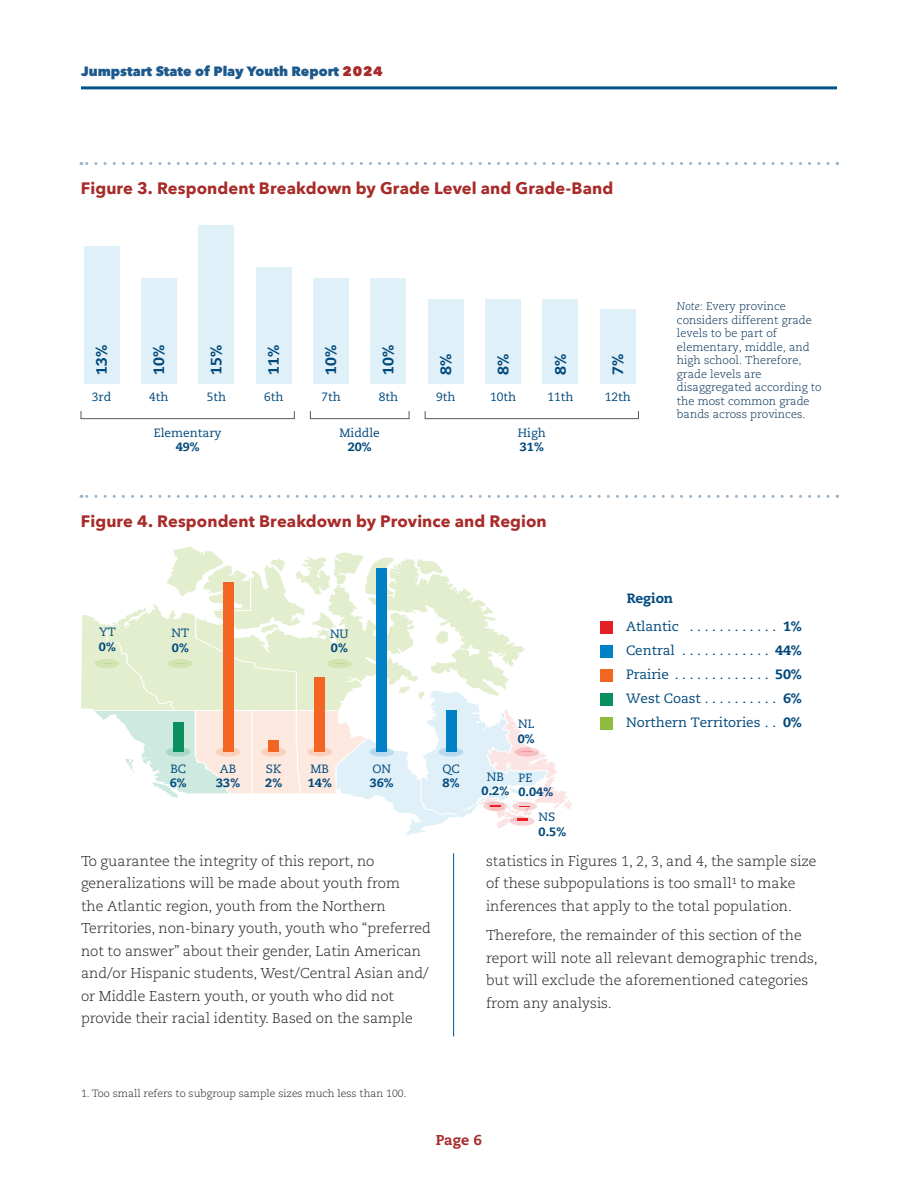
<style>
.page{position:relative;width:918px;height:1188px;background:#fff}
.page>*{position:absolute;margin:0;border:0;box-sizing:border-box;transform-origin:0 0}
.t1{font:700 16.5px "Avenir Next";letter-spacing:.005em;color:#a72b28}
.t2{font:800 15px "Caecilia LT Pro 85";color:#00497c}
.Body_copy{font:300 14.25px/22.5px "Caecilia LT Pro 45";color:#231f20}
.t3{font:800 14.25px "Caecilia LT Pro 85";color:#a62b29}
.t4{font:13.5px/24px "Caecilia LT Pro 55 Roman";color:#00497c;text-align:justify}
.t5{font:800 13.5px "Avenir Next";color:#1c598c}
.t6{font:800 13.5px "Caecilia LT Pro 85";color:#00497c}
.t7{font:12px "Caecilia LT Pro 55 Roman";color:#00497c}
.t8{font:800 12px "Caecilia LT Pro 85";color:#00497c}
.t9{font:300 11.25px/13.5px "Caecilia LT Pro 45";color:#002e56}
.Body_copy-2{font:300 10.5px "Caecilia LT Pro 45";color:#231f20}
.s1{color:#a62b29}
.s2{font-family:"Caecilia LT Pro 46";font-style:italic}
.s3{font-family:"Caecilia LT Pro 85";font-weight:800}
</style>
<div class="page">
<hr style="left:81px;top:86px;width:756px;height:3px;background:#005487">
<hr style="left:453px;top:853px;width:1px;height:183px;background:#005487">
<svg style="left:81px;top:162px;width:747px;height:3px"></svg>
<div style="left:84px;top:246px;width:35px;height:138px;background:#e0f0f8"></div>
<div style="left:141px;top:278px;width:36px;height:106px;background:#e0f0f8"></div>
<div style="left:199px;top:225px;width:35px;height:159px;background:#e0f0f8"></div>
<div style="left:256px;top:267px;width:35px;height:117px;background:#e0f0f8"></div>
<div style="left:314px;top:278px;width:35px;height:106px;background:#e0f0f8"></div>
<div style="left:371px;top:278px;width:35px;height:106px;background:#e0f0f8"></div>
<div style="left:428px;top:299px;width:35px;height:85px;background:#e0f0f8"></div>
<div style="left:486px;top:299px;width:35px;height:85px;background:#e0f0f8"></div>
<div style="left:543px;top:299px;width:35px;height:85px;background:#e0f0f8"></div>
<div style="left:600px;top:309px;width:35px;height:75px;background:#e0f0f8"></div>
<div style="left:81px;top:411px;width:214px;height:8px;border:1px solid #58595b"></div>
<div style="left:310px;top:411px;width:99px;height:8px;border:1px solid #58595b"></div>
<div style="left:425px;top:411px;width:214px;height:8px;border:1px solid #58595b"></div>
<svg style="left:81px;top:494px;width:747px;height:343px"></svg>
<svg style="left:439px;top:747px;width:24px;height:10px"></svg>
<div style="left:446px;top:710px;width:10px;height:42px;background:#0080c5"></div>
<div style="left:261px;top:747px;width:25px;height:10px;background:#fad0bc;border-radius:50%"></div>
<div style="left:268px;top:740px;width:11px;height:12px;background:#f26522"></div>
<div style="left:600px;top:621px;width:13px;height:13px;background:#e41f26"></div>
<div style="left:600px;top:645px;width:13px;height:13px;background:#0080c5"></div>
<div style="left:600px;top:669px;width:13px;height:13px;background:#f26522"></div>
<div style="left:600px;top:693px;width:13px;height:13px;background:#0a8f5f"></div>
<div style="left:600px;top:717px;width:13px;height:13px;background:#8ebc3f"></div>
<p class="t5" style="left:81px;top:63px;width:303px">Jumpstart State of Play Youth Report <span class="s1">2024</span></p>
<p class="t1" style="left:81px;top:174px;width:534px">Figure 3. Respondent Breakdown by Grade Level and Grade-Band</p>
<p class="t2" style="left:91px;top:375px;width:31px;rotate:-90deg">13%</p>
<p class="t7" style="left:92px;top:389px;width:21px">3rd</p>
<p class="t2" style="left:148px;top:375px;width:31px;rotate:-90deg">10%</p>
<p class="t2" style="left:206px;top:375px;width:31px;rotate:-90deg">15%</p>
<p class="t2" style="left:263px;top:375px;width:31px;rotate:-90deg">11%</p>
<p class="t2" style="left:321px;top:375px;width:31px;rotate:-90deg">10%</p>
<p class="t2" style="left:378px;top:375px;width:31px;rotate:-90deg">10%</p>
<p class="t2" style="left:435px;top:375px;width:23px;rotate:-90deg">8%</p>
<p class="t2" style="left:493px;top:375px;width:23px;rotate:-90deg">8%</p>
<p class="t2" style="left:550px;top:375px;width:23px;rotate:-90deg">8%</p>
<p class="t2" style="left:608px;top:375px;width:23px;rotate:-90deg">7%</p>
<p class="t7" style="left:149px;top:389px;width:21px">4th</p>
<p class="t7" style="left:207px;top:389px;width:21px">5th</p>
<p class="t7" style="left:264px;top:389px;width:21px">6th</p>
<p class="t7" style="left:321px;top:389px;width:21px">7th</p>
<p class="t7" style="left:379px;top:389px;width:21px">8th</p>
<p class="t7" style="left:436px;top:389px;width:21px">9th</p>
<p class="t7" style="left:490px;top:389px;width:28px">10th</p>
<p class="t7" style="left:548px;top:389px;width:28px">11th</p>
<p class="t7" style="left:605px;top:389px;width:28px">12th</p>
<p class="t7" style="left:154px;top:425px;width:69px">Elementary</p>
<p class="t8" style="left:176px;top:439px;width:25px">49%</p>
<p class="t7" style="left:340px;top:425px;width:42px">Middle</p>
<p class="t8" style="left:348px;top:439px;width:25px">20%</p>
<p class="t7" style="left:518px;top:425px;width:29px">High</p>
<p class="t8" style="left:520px;top:439px;width:25px">31%</p>
<p class="t1" style="left:81px;top:507px;width:467px">Figure 4. Respondent Breakdown by Province and Region</p>
<p class="t9" style="left:677px;top:299px;width:146px"><span class="s2">Note:</span> Every province considers different grade levels to be part of elementary, middle, and high school. Therefore, grade levels are disaggregated according to the most common grade bands across provinces.</p>
<p class="t7" style="left:99px;top:624px;width:18px">YT</p>
<p class="t8" style="left:99px;top:638px;width:18px">0%</p>
<p class="t7" style="left:172px;top:625px;width:19px">NT</p>
<p class="t8" style="left:172px;top:639px;width:18px">0%</p>
<p class="t7" style="left:330px;top:626px;width:20px">NU</p>
<p class="t8" style="left:331px;top:640px;width:18px">0%</p>
<p class="t7" style="left:170px;top:761px;width:17px">BC</p>
<p class="t8" style="left:170px;top:775px;width:18px">6%</p>
<p class="t7" style="left:220px;top:761px;width:18px">AB</p>
<p class="t8" style="left:216px;top:775px;width:25px">33%</p>
<p class="t7" style="left:266px;top:761px;width:17px">SK</p>
<p class="t8" style="left:265px;top:775px;width:18px">2%</p>
<p class="t7" style="left:311px;top:761px;width:20px">MB</p>
<p class="t8" style="left:308px;top:775px;width:25px">14%</p>
<p class="t7" style="left:372px;top:761px;width:20px">ON</p>
<p class="t8" style="left:370px;top:775px;width:25px">36%</p>
<p class="t7" style="left:442px;top:761px;width:19px">QC</p>
<p class="t8" style="left:443px;top:775px;width:18px">8%</p>
<p class="t7" style="left:518px;top:716px;width:18px">NL</p>
<p class="t8" style="left:518px;top:730px;width:18px">0%</p>
<p class="t7" style="left:487px;top:769px;width:19px">NB</p>
<p class="t8" style="left:482px;top:783px;width:29px">0.2%</p>
<p class="t7" style="left:518px;top:769px;width:15px">PE</p>
<p class="t8" style="left:518px;top:783px;width:36px">0.04%</p>
<p class="t7" style="left:539px;top:809px;width:18px">NS</p>
<p class="t8" style="left:539px;top:823px;width:29px">0.5%</p>
<p class="t6" style="left:627px;top:589px;width:48px">Region</p>
<p class="t4" style="left:626px;top:614px;width:177px">Atlantic . . . . . . . . . . . . <span class="s3">1% </span>Central . . . . . . . . . . . . <span class="s3">44% </span>Prairie . . . . . . . . . . . . . <span class="s3">50% </span>West Coast . . . . . . . . . . <span class="s3">6% </span>Northern Territories . . <span class="s3">0%</span></p>
<p class="Body_copy" style="left:81px;top:849px;width:351px">To guarantee the integrity of this report, no generalizations will be made about youth from<br>the Atlantic region, youth from the Northern Territories, non-binary youth, youth who “preferred not to answer” about their gender, Latin American and/or Hispanic students, West/Central Asian and/ or Middle Eastern youth, or youth who did not provide their racial identity. Based on the sample</p>
<p class="Body_copy" style="left:486px;top:849px;width:332px">statistics in Figures 1, 2, 3, and 4, the sample size of these subpopulations is too small¹ to make inferences that apply to the total population.</p>
<p class="Body_copy" style="left:486px;top:924px;width:333px">Therefore, the remainder of this section of the report will note all relevant demographic trends, but will exclude the aforementioned categories from any analysis.</p>
<p class="Body_copy-2" style="left:81px;top:1086px;width:325px">1. Too small refers to subgroup sample sizes much less than 100.</p>
<p class="t3" style="left:436px;top:1130px;width:48px">Page 6</p>
</div>
